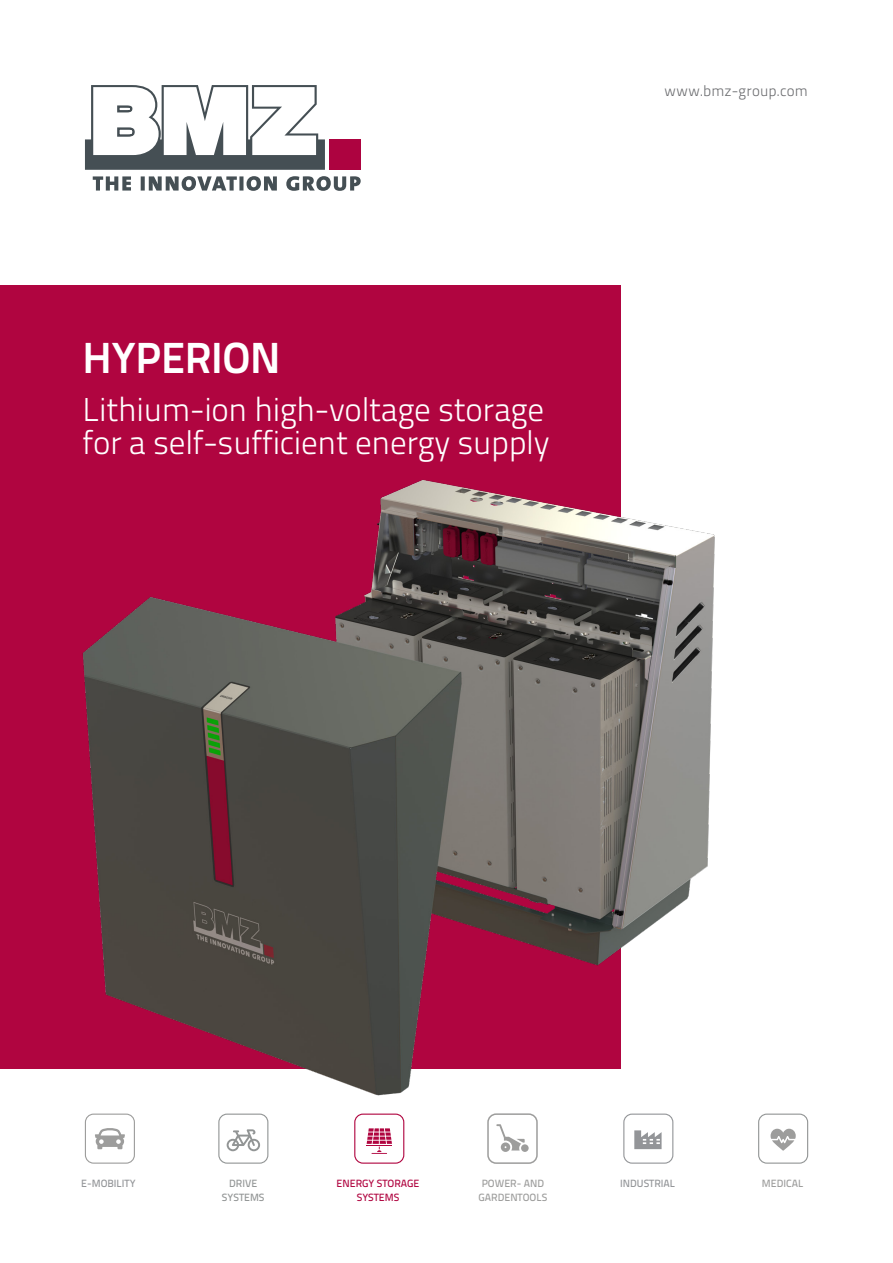
<style>
.page{position:relative;width:893px;height:1263px;background:#fff}
.page>*{position:absolute;margin:0;border:0;box-sizing:border-box;transform-origin:0 0}
.t1{font:700 43.5px "Titillium Text 22 L";letter-spacing:-.01em;color:#fff}
.t2{font:300 33px/33px "Titillium Text 22 L";letter-spacing:-.01em;color:#fff}
.t3{font:300 15px "Titillium Text 22 L";letter-spacing:.01em;color:#6c6d70}
.Body_S_Titelseite{font:500 10.5px/13.5px "Titillium Text 22 L";color:#9d9d9c}
.Body_S_Titelseite-2{font:500 10.5px "Titillium Text 22 L";color:#b00540}
.Body_S_Titelseite-3{font:500 10.5px/13.5px "Titillium Text 22 L";color:#929595;text-align:center}
.Body_S{font:500 10.5px "Titillium Text 22 L";color:#939598}
.Body_S_Titelseite-4{font:500 10.5px "Titillium Text 22 L";color:#939598}
</style>
<div class="page">
<div style="left:0;top:285px;width:621px;height:783px;background:#b00540"></div>
<svg style="left:93px;top:176px;width:268px;height:15px"></svg>
<div style="left:329px;top:140px;width:32px;height:30px;background:#ad0340"></div>
<svg style="left:85px;top:85px;width:240px;height:85px"></svg>
<div style="left:758px;top:1113px;width:50px;height:51px;border:1px solid #929595;border-radius:8px"></div>
<svg style="left:771px;top:1129px;width:25px;height:21px"></svg>
<img style="left:30px;top:480px;width:731px;height:684px">
<p class="t1" style="left:82px;top:324px;width:200px">HYPERION</p>
<p class="t2" style="left:82px;top:391px;width:469px">Lithium-ion high-voltage storage for a self-sufficient energy supply</p>
<p class="t3" style="left:665px;top:80px;width:145px">www.bmz-group.com</p>
<p class="Body_S_Titelseite-2" style="left:337px;top:1175px;width:84px">ENERGY STORAGE</p>
<p class="Body_S_Titelseite-4" style="left:620px;top:1175px;width:56px">INDUSTRIAL</p>
<p class="Body_S_Titelseite" style="left:762px;top:1176px;width:43px">MEDICAL</p>
<p class="Body_S_Titelseite-2" style="left:357px;top:1189px;width:44px">SYSTEMS</p>
<p class="Body_S" style="left:81px;top:1175px;width:56px">E-MOBILITY</p>
<p class="Body_S_Titelseite-3" style="left:222px;top:1176px;width:44px">DRIVE<br>SYSTEMS</p>
<p class="Body_S_Titelseite" style="left:479px;top:1176px;width:70px">POWER- AND<br>GARDENTOOLS</p>
</div>
